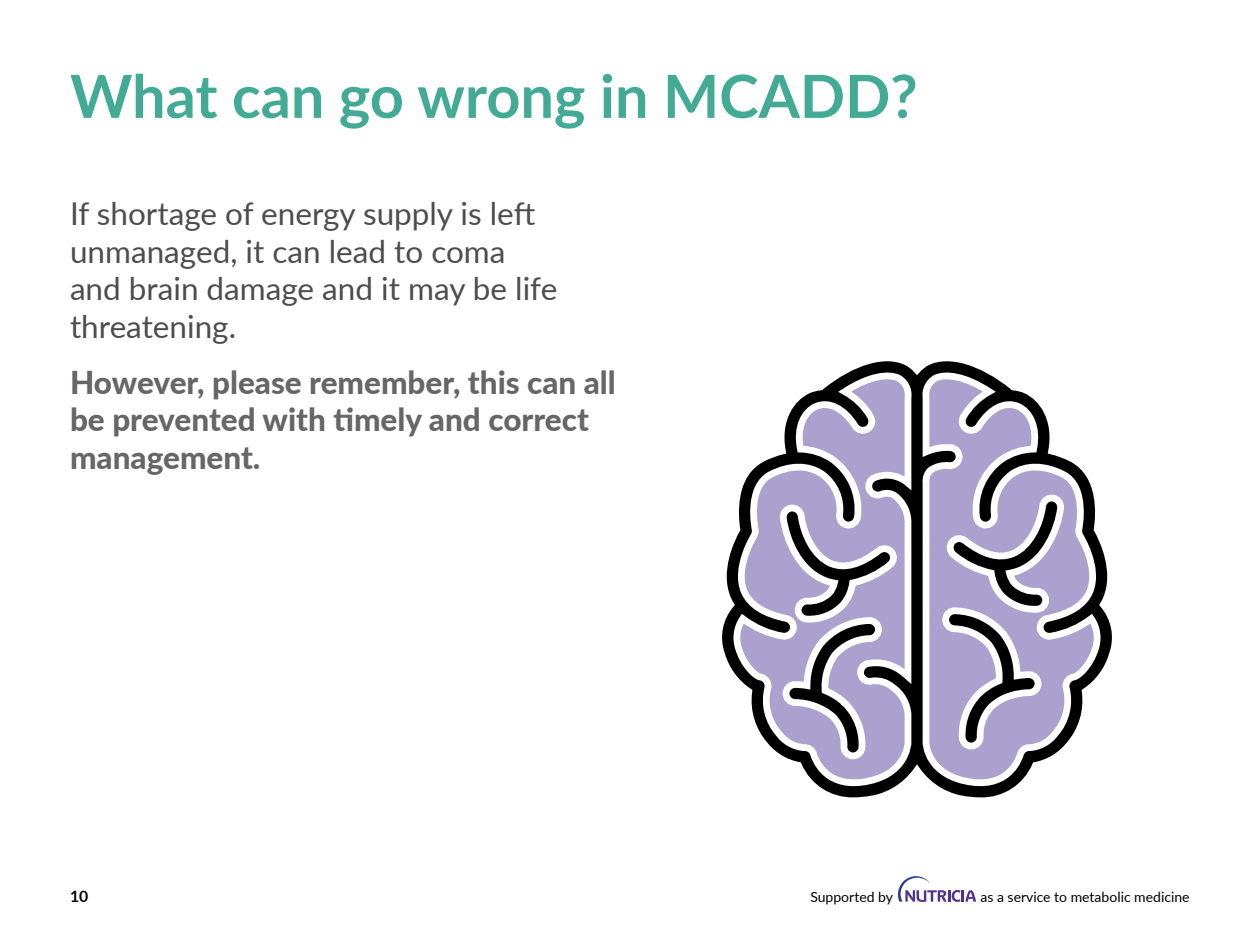
<style>
.page{position:relative;width:1260px;height:945px;background:#fff}
.page>*{position:absolute;margin:0;border:0;box-sizing:border-box;transform-origin:0 0}
.t1{font:700 59.5px "Lato";color:#43aa95}
.t2{font:31.5px/37.8px "Lato";color:#4d4d4d}
.t3{font:800 31.5px/37.8px "Lato";color:#666}
.t4{font:700 15.75px "Lato";color:#000}
.t5{font:14px "Lato";color:#000}
</style>
<div class="page">
<svg style="left:722px;top:361px;width:390px;height:437px"></svg>
<svg style="left:898px;top:876px;width:78px;height:26px"></svg>
<h1 class="t1" style="left:70px;top:52px;width:849px">What can go wrong in MCADD?</h1>
<p class="t2" style="left:70px;top:193px;width:489px">If shortage of energy supply is left unmanaged, it can lead to coma and brain damage and it may be life threatening.</p>
<p class="t3" style="left:70px;top:362px;width:547px">However, please remember, this can all be prevented with timely and correct management.</p>
<p class="t4" style="left:70px;top:884px;width:20px">10</p>
<p class="t5" style="left:810px;top:887px;width:84px">Supported by</p>
<p class="t5" style="left:980px;top:887px;width:211px">as a service to metabolic medicine</p>
</div>
